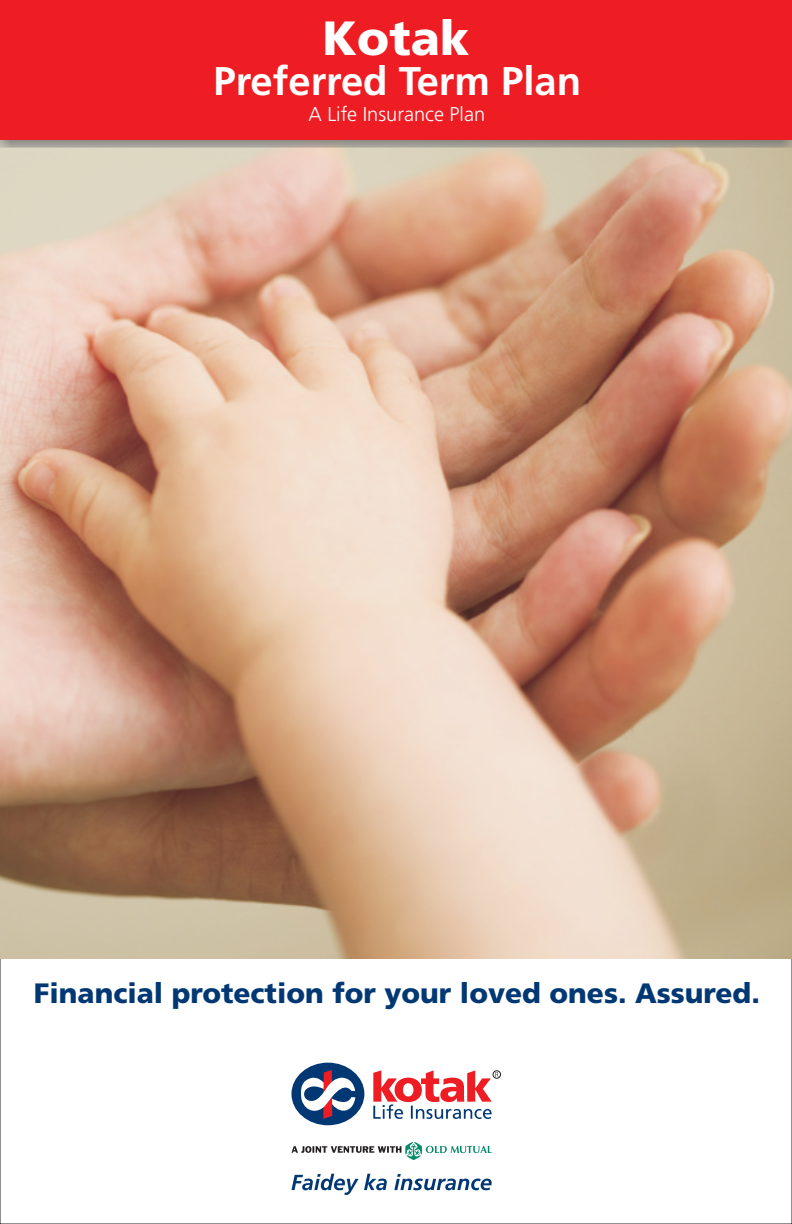
<style>
.page{position:relative;width:792px;height:1224px;background:#fff}
.page>*{position:absolute;margin:0;border:0;box-sizing:border-box;transform-origin:0 0}
.t1{font:900 48px "Frutiger";color:#fff}
.t2{font:700 40px "Frutiger";color:#fff}
.t3{font:900 28px "Frutiger";color:#013874}
.t4{font:300 20px "Frutiger";color:#fff}
</style>
<div class="page">
<img style="left:0;top:140px;width:792px;height:818px">
<img style="left:1px;top:140px;width:790px;height:8px">
<div style="left:0;top:0;width:792px;height:140px;background:#ee1d23"></div>
<div style="left:493px;top:1070px;width:8px;height:9px;border:1px solid #231f20;border-radius:50%"></div>
<svg style="left:373px;top:1070px;width:126px;height:49px"></svg>
<div style="left:291px;top:1063px;width:73px;height:62px;background:#013874;border-radius:50%"></div>
<svg style="left:300px;top:1070px;width:55px;height:49px"></svg>
<svg style="left:292px;top:1142px;width:200px;height:18px"></svg>
<svg style="left:291px;top:1174px;width:201px;height:21px"></svg>
<h1 class="t1" style="left:323px;top:19px;width:148px">Kotak</h1>
<h2 class="t2" style="left:214px;top:65px;width:369px">Preferred Term Plan</h2>
<p class="t4" style="left:308px;top:106px;width:178px">A Life Insurance Plan</p>
<p class="t3" style="left:34px;top:982px;width:727px">Financial protection for your loved ones. Assured.</p>
</div>
